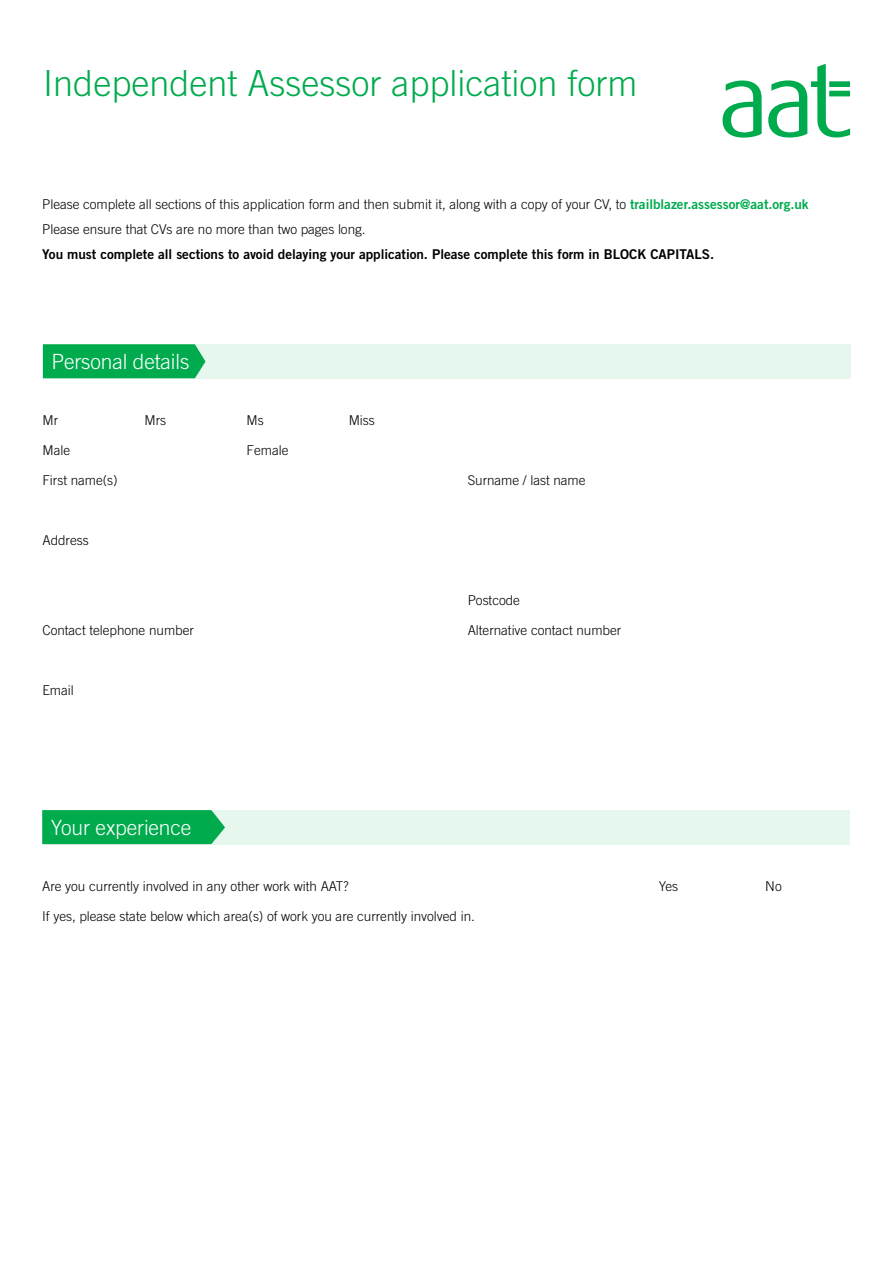
<style>
.page{position:relative;width:893px;height:1263px;background:#fff}
.page>*{position:absolute;margin:0;border:0;box-sizing:border-box;transform-origin:0 0}
.t1{font:300 36px "Trade Gothic";color:#00ab4e}
.t2{font:300 21px "Trade Gothic";letter-spacing:-.005em;color:#fff}
.t3{font:300 13.5px/25px "Trade Gothic";letter-spacing:-.005em;color:#000}
.t4{font:13.5px "Trade Gothic Bold Two";letter-spacing:-.005em;color:#000}
.s1{font-family:"Trade Gothic Bold Two";font-weight:400;color:#00ab4e}
</style>
<div class="page">
<svg style="left:722px;top:80px;width:40px;height:58px"></svg>
<svg style="left:768px;top:64px;width:82px;height:74px"></svg>
<div style="left:829px;top:81px;width:21px;height:6px;background:#00ab4e"></div>
<div style="left:829px;top:91px;width:21px;height:5px;background:#00ab4e"></div>
<div style="left:43px;top:344px;width:808px;height:34px;background:#e6f7ed"></div>
<div style="left:43px;top:344px;width:163px;height:34px;background:#00ab4e"></div>
<div style="left:42px;top:810px;width:808px;height:34px;background:#e6f7ed"></div>
<svg style="left:42px;top:810px;width:183px;height:34px"></svg>
<h1 class="t1" style="left:43px;top:61px;width:596px">Independent Assessor application form</h1>
<p class="t3" style="left:42px;top:192px;width:768px">Please complete all sections of this application form and then submit it, along with a copy of your CV, to <span class="s1">trailblazer.assessor@aat.org.uk<br></span>Please ensure that CVs are no more than two pages long.</p>
<p class="t4" style="left:42px;top:246px;width:673px">You must complete all sections to avoid delaying your application. Please complete this form in BLOCK CAPITALS.</p>
<h2 class="t2" style="left:51px;top:349px;width:140px">Personal details</h2>
<p class="t3" style="left:43px;top:408px;width:17px">Mr</p>
<p class="t3" style="left:145px;top:408px;width:23px">Mrs</p>
<p class="t3" style="left:247px;top:408px;width:19px">Ms</p>
<p class="t3" style="left:349px;top:408px;width:28px">Miss</p>
<p class="t3" style="left:43px;top:438px;width:29px">Male</p>
<p class="t3" style="left:247px;top:438px;width:43px">Female</p>
<p class="t3" style="left:43px;top:468px;width:77px">First name(s)</p>
<p class="t3" style="left:468px;top:468px;width:119px">Surname / last name</p>
<p class="t3" style="left:43px;top:528px;width:48px">Address</p>
<p class="t3" style="left:468px;top:587px;width:54px">Postcode</p>
<p class="t3" style="left:43px;top:617px;width:153px">Contact telephone number</p>
<p class="t3" style="left:468px;top:617px;width:155px">Alternative contact number</p>
<p class="t3" style="left:43px;top:677px;width:33px">Email</p>
<h2 class="t2" style="left:51px;top:815px;width:142px">Your experience</h2>
<p class="t3" style="left:42px;top:873px;width:308px">Are you currently involved in any other work with AAT?</p>
<p class="t3" style="left:659px;top:873px;width:21px">Yes</p>
<p class="t3" style="left:765px;top:873px;width:18px">No</p>
<p class="t3" style="left:42px;top:903px;width:434px">If yes, please state below which area(s) of work you are currently involved in.</p>
</div>
